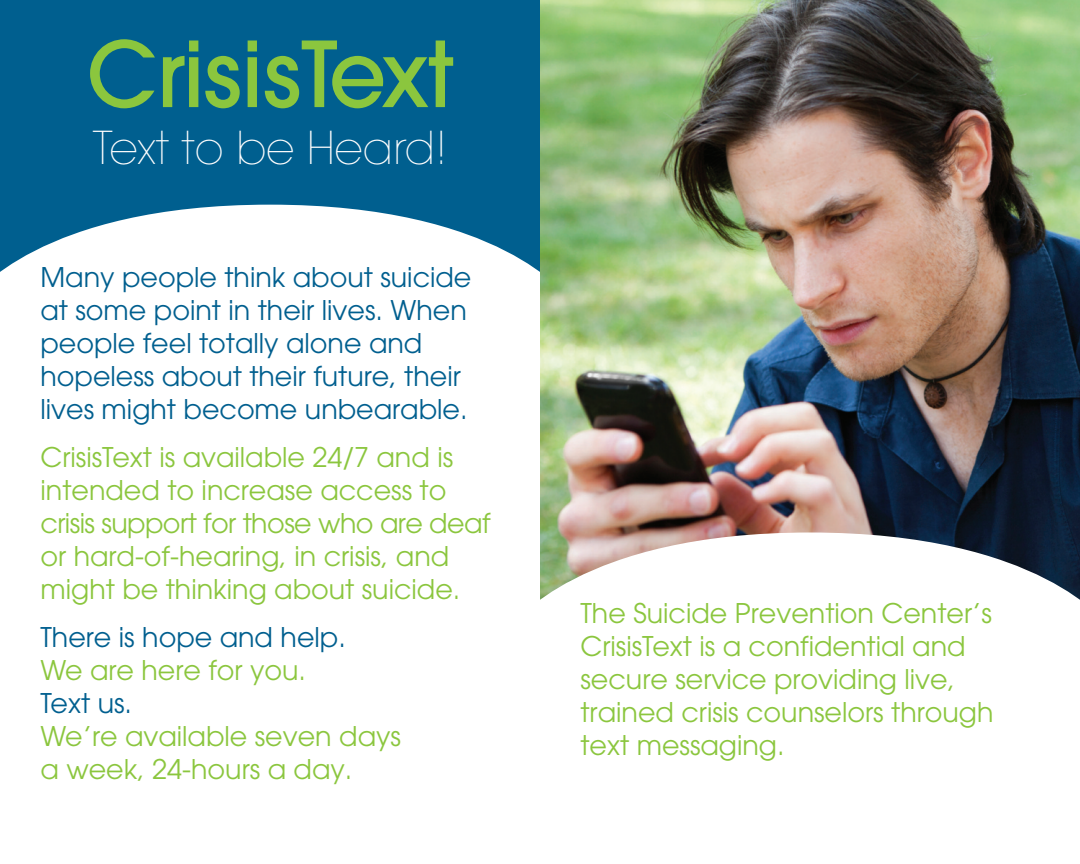
<style>
.page{position:relative;width:1080px;height:864px;background:#fff}
.page>*{position:absolute;margin:0;border:0;box-sizing:border-box;transform-origin:0 0}
.t1{font:500 90px "Avant Garde";color:#8bc63e}
.t2{font:200 45px "Avant Garde";color:#fff}
.t3{font:27px/33px "Avant Garde";color:#8bc63e}
.t4{font:27px/33px "Avant Garde";color:#005f8f}
</style>
<div class="page">
<svg style="left:0;top:0;width:540px;height:272px;fill:#005f8f"></svg>
<img style="left:540px;top:0;width:540px;height:533px">
<svg style="left:540px;top:533px;width:540px;height:67px"></svg>
<h1 class="t1" style="left:87px;top:19px;width:368px">CrisisText</h1>
<h2 class="t2" style="left:93px;top:121px;width:356px">Text to be Heard!</h2>
<p class="t4" style="left:40px;top:261px;width:433px">Many people think about suicide at some point in their lives. When people feel totally alone and hopeless about their future, their lives might become unbearable.</p>
<p class="t3" style="left:40px;top:441px;width:452px">CrisisText is available 24/7 and is intended to increase access to crisis support for those who are deaf or hard-of-hearing, in crisis, and might be thinking about suicide.</p>
<p class="t4" style="left:40px;top:621px;width:307px">There is hope and help.</p>
<p class="t3" style="left:40px;top:654px;width:267px">We are here for you.</p>
<p class="t4" style="left:40px;top:687px;width:93px">Text us.</p>
<p class="t3" style="left:40px;top:720px;width:362px">We’re available seven days a week, 24-hours a day.</p>
<p class="t3" style="left:580px;top:597px;width:415px">The Suicide Prevention Center’s<br>CrisisText is a confidential and secure service providing live, trained crisis counselors through text messaging.</p>
</div>
